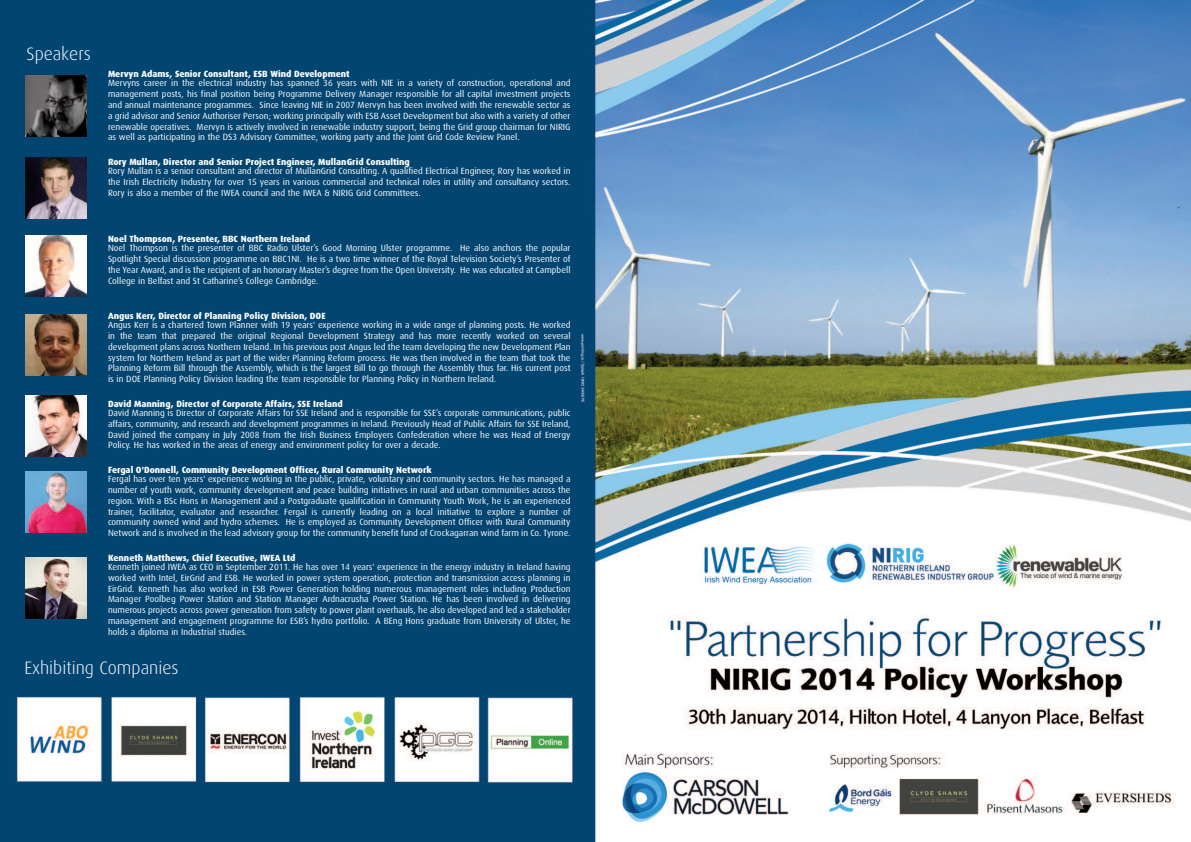
<style>
.page{position:relative;width:1191px;height:842px;background:#fff}
.page>*{position:absolute;margin:0;border:0;box-sizing:border-box;transform-origin:0 0}
.t1{font:300 18px "Dax";color:#fff}
.t2{font:9px/10.8px "Dax";color:#fff;text-align:justify}
.t3{font:800 9px "Dax";color:#fff}
</style>
<div class="page">
<img style="left:0;top:0;width:1191px;height:842px">
<img style="left:25px;top:75px;width:61px;height:61px">
<img style="left:25px;top:157px;width:61px;height:61px">
<img style="left:25px;top:235px;width:61px;height:61px">
<img style="left:25px;top:314px;width:61px;height:61px">
<img style="left:25px;top:395px;width:61px;height:61px">
<img style="left:25px;top:471px;width:61px;height:61px">
<img style="left:25px;top:557px;width:61px;height:61px">
<h1 class="t1" style="left:27px;top:47px;width:66px">Speakers</h1>
<p class="t3" style="left:108px;top:70px;width:243px">Mervyn Adams, Senior Consultant, ESB Wind Development</p>
<p class="t2" style="left:108px;top:78px;width:464px">Mervyns career in the electrical industry has spanned 36 years with NIE in a variety of construction, operational and management posts, his final position being Programme Delivery Manager responsible for all capital investment projects and annual maintenance programmes. Since leaving NIE in 2007 Mervyn has been involved with the renewable sector as a grid advisor and Senior Authoriser Person; working principally with ESB Asset Development but also with a variety of other renewable operatives. Mervyn is actively involved in renewable industry support, being the Grid group chairman for NIRIG as well as participating in the DS3 Advisory Committee, working party and the Joint Grid Code Review Panel.</p>
<p class="t3" style="left:108px;top:158px;width:303px">Rory Mullan, Director and Senior Project Engineer, MullanGrid Consulting</p>
<p class="t2" style="left:108px;top:166px;width:464px">Rory Mullan is a senior consultant and director of MullanGrid Consulting. A qualified Electrical Engineer, Rory has worked in the Irish Electricity Industry for over 15 years in various commercial and technical roles in utility and consultancy sectors.<br>Rory is also a member of the IWEA council and the IWEA &amp; NIRIG Grid Committees.</p>
<p class="t3" style="left:108px;top:235px;width:204px">Noel Thompson, Presenter, BBC Northern Ireland</p>
<p class="t2" style="left:108px;top:243px;width:464px">Noel Thompson is the presenter of BBC Radio Ulster’s Good Morning Ulster programme. He also anchors the popular Spotlight Special discussion programme on BBC1NI. He is a two time winner of the Royal Television Society’s Presenter of the Year Award, and is the recipient of an honorary Master’s degree from the Open University. He was educated at Campbell College in Belfast and St Catharine’s College Cambridge.</p>
<p class="t3" style="left:108px;top:312px;width:219px">Angus Kerr, Director of Planning Policy Division, DOE</p>
<p class="t2" style="left:108px;top:320px;width:464px">Angus Kerr is a chartered Town Planner with 19 years' experience working in a wide range of planning posts. He worked in the team that prepared the original Regional Development Strategy and has more recently worked on several development plans across Northern Ireland. In his previous post Angus led the team developing the new Development Plan system for Northern Ireland as part of the wider Planning Reform process. He was then involved in the team that took the Planning Reform Bill through the Assembly, which is the largest Bill to go through the Assembly thus far. His current post is in DOE Planning Policy Division leading the team responsible for Planning Policy in Northern Ireland.</p>
<p class="t3" style="left:108px;top:400px;width:236px">David Manning, Director of Corporate Affairs, SSE Ireland</p>
<p class="t2" style="left:108px;top:408px;width:464px">David Manning is Director of Corporate Affairs for SSE Ireland and is responsible for SSE’s corporate communications, public affairs, community, and research and development programmes in Ireland. Previously Head of Public Affairs for SSE Ireland, David joined the company in July 2008 from the Irish Business Employers Confederation where he was Head of Energy Policy. He has worked in the areas of energy and environment policy for over a decade.</p>
<p class="t3" style="left:108px;top:466px;width:325px">Fergal O'Donnell, Community Development Officer, Rural Community Network</p>
<p class="t2" style="left:108px;top:474px;width:464px">Fergal has over ten years' experience working in the public, private, voluntary and community sectors. He has managed a number of youth work, community development and peace building initiatives in rural and urban communities across the region. With a BSc Hons in Management and a Postgraduate qualification in Community Youth Work, he is an experienced trainer, facilitator, evaluator and researcher. Fergal is currently leading on a local initiative to explore a number of community owned wind and hydro schemes. He is employed as Community Development Officer with Rural Community Network and is involved in the lead advisory group for the community benefit fund of Crockagarran wind farm in Co. Tyrone.</p>
<p class="t3" style="left:108px;top:554px;width:189px">Kenneth Matthews, Chief Executive, IWEA Ltd</p>
<p class="t2" style="left:108px;top:562px;width:464px">Kenneth joined IWEA as CEO in September 2011. He has over 14 years' experience in the energy industry in Ireland having worked with Intel, EirGrid and ESB. He worked in power system operation, protection and transmission access planning in EirGrid. Kenneth has also worked in ESB Power Generation holding numerous management roles including Production Manager Poolbeg Power Station and Station Manager Ardnacrusha Power Station. He has been involved in delivering numerous projects across power generation from safety to power plant overhauls, he also developed and led a stakeholder management and engagement programme for ESB’s hydro portfolio. A BEng Hons graduate from University of Ulster, he holds a diploma in Industrial studies.</p>
<h1 class="t1" style="left:25px;top:661px;width:156px">Exhibiting Companies</h1>
</div>
